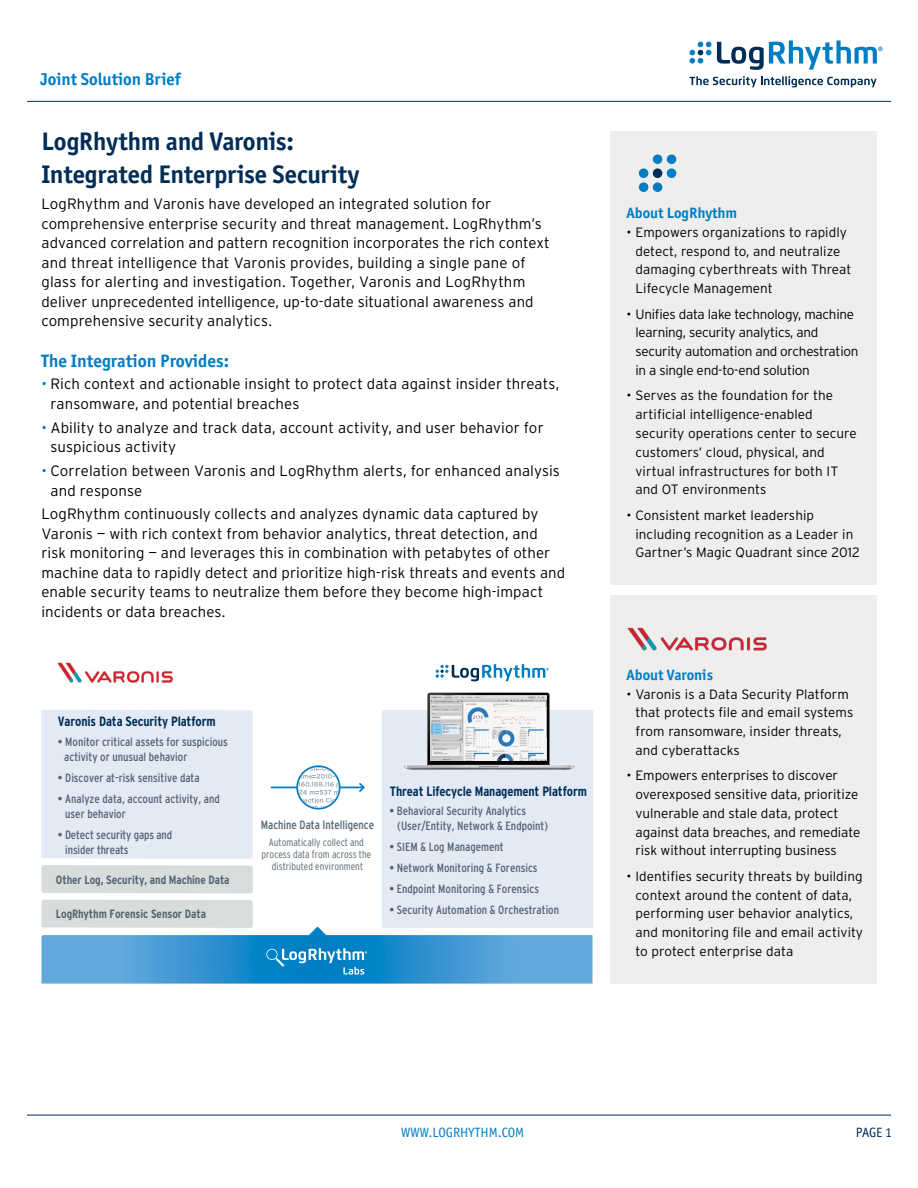
<style>
.page{position:relative;width:918px;height:1188px;background:#fff}
.page>*{position:absolute;margin:0;border:0;box-sizing:border-box;transform-origin:0 0}
.t1{font:700 25.5px/32.8px "Officina Sans ITC Std";letter-spacing:-.01em;color:#002d56}
.t2{font:700 18px "Officina Sans ITC Std";color:#007dc3}
.t3{font:700 17.25px "Officina Sans ITC Std";color:#007dc3}
.t4{font:300 15px/19.5px "Interstate";letter-spacing:.005em;color:#000}
.t5{font:700 15px "Officina Sans ITC Std";color:#007dc3}
.t6{font:300 13.5px/18.8px "Interstate";color:#000}
.t7{font:300 13.5px/18.8px "Interstate";letter-spacing:-.02em;color:#000}
.t8{font:700 condensed 13.5px "Interstate";letter-spacing:-.01em;color:#002d56}
.t9{font:13.5px "Officina Sans ITC Std";color:#007dc3}
.t10{font:13.5px "Officina Sans ITC Std";color:#002d56}
.t11{font:condensed 12px/15px "Interstate";color:#546571}
.t12{font:700 condensed 12px "Interstate";letter-spacing:-.005em;color:#546571}
.t13{font:300 condensed 10.5px/12px "Interstate";color:#546571;text-align:center}
.s1{color:#007dc3}
</style>
<div class="page">
<hr style="left:27px;top:101px;width:864px;height:1px;background:#002d56">
<hr style="left:27px;top:1115px;width:864px;height:1px;background:#002d56">
<svg style="left:690px;top:42px;width:21px;height:22px"></svg>
<svg style="left:690px;top:76px;width:187px;height:11px"></svg>
<svg style="left:717px;top:41px;width:166px;height:29px"></svg>
<div style="left:41px;top:710px;width:212px;height:149px;background:#e3eaf6"></div>
<div style="left:41px;top:865px;width:212px;height:28px;background:#d8dcdb"></div>
<div style="left:382px;top:710px;width:210px;height:190px;background:#e3eaf6"></div>
<svg style="left:436px;top:664px;width:113px;height:17px"></svg>
<hr style="left:271px;top:787px;width:93px;height:1px;background:#007dc3">
<svg style="left:358px;top:783px;width:7px;height:9px"></svg>
<svg style="left:296px;top:765px;width:45px;height:45px"></svg>
<svg style="left:41px;top:900px;width:551px;height:84px"></svg>
<svg style="left:427px;top:693px;width:122px;height:71px"></svg>
<img style="left:404px;top:764px;width:170px;height:6px">
<img style="left:431px;top:696px;width:115px;height:64px">
<img style="left:57px;top:662px;width:116px;height:21px">
<div style="left:610px;top:132px;width:268px;height:852px;background:#efeeed"></div>
<div style="left:609px;top:585px;width:269px;height:10px;background:#fff"></div>
<img style="left:627px;top:627px;width:140px;height:24px">
<div style="left:653px;top:182px;width:9px;height:10px;background:#007dc3;border-radius:50%"></div>
<div style="left:667px;top:168px;width:9px;height:10px;background:#007dc3;border-radius:50%"></div>
<div style="left:639px;top:182px;width:9px;height:10px;background:#007dc3;border-radius:50%"></div>
<div style="left:667px;top:154px;width:9px;height:10px;background:#007dc3;border-radius:50%"></div>
<div style="left:639px;top:168px;width:9px;height:10px;background:#007dc3;border-radius:50%"></div>
<div style="left:653px;top:154px;width:9px;height:10px;background:#007dc3;border-radius:50%"></div>
<div style="left:653px;top:168px;width:9px;height:10px;background:#002d56;border-radius:50%"></div>
<p class="t3" style="left:40px;top:68px;width:142px">Joint Solution Brief</p>
<h1 class="t1" style="left:41px;top:125px;width:319px">LogRhythm and Varonis:<br>Integrated Enterprise Security</h1>
<p class="t4" style="left:41px;top:194px;width:510px">LogRhythm and Varonis have developed an integrated solution for comprehensive enterprise security and threat management. LogRhythm’s advanced correlation and pattern recognition incorporates the rich context and threat intelligence that Varonis provides, building a single pane of glass for alerting and investigation. Together, Varonis and LogRhythm deliver unprecedented intelligence, up-to-date situational awareness and comprehensive security analytics.</p>
<p class="t2" style="left:41px;top:350px;width:189px">The Integration Provides:</p>
<p class="t4" style="left:50px;top:374px;width:510px;text-indent:-9px"><span class="s1">•</span> Rich context and actionable insight to protect data against insider threats, ransomware, and potential breaches</p>
<p class="t4" style="left:50px;top:418px;width:495px;text-indent:-9px"><span class="s1">•</span> Ability to analyze and track data, account activity, and user behavior for suspicious activity</p>
<p class="t4" style="left:50px;top:461px;width:511px;text-indent:-9px"><span class="s1">•</span> Correlation between Varonis and LogRhythm alerts, for enhanced analysis and response</p>
<p class="t4" style="left:41px;top:504px;width:525px">LogRhythm continuously collects and analyzes dynamic data captured by Varonis -— with rich context from behavior analytics, threat detection, and risk monitoring — and leverages this in combination with petabytes of other machine data to rapidly detect and prioritize high-risk threats and events and enable security teams to neutralize them before they become high-impact incidents or data breaches.</p>
<p class="t8" style="left:58px;top:714px;width:159px">Varonis Data Security Platform</p>
<p class="t11" style="left:64px;top:734px;width:165px;text-indent:-6px">• Monitor critical assets for suspicious activity or unusual behavior</p>
<p class="t11" style="left:58px;top:770px;width:143px">• Discover at-risk sensitive data</p>
<p class="t11" style="left:65px;top:791px;width:156px;text-indent:-7px">• Analyze data, account activity, and user behavior</p>
<p class="t11" style="left:65px;top:827px;width:108px;text-indent:-7px">• Detect security gaps and insider threats</p>
<p class="t12" style="left:56px;top:873px;width:175px">Other Log, Security, and Machine Data</p>
<p class="t12" style="left:56px;top:907px;width:152px">LogRhythm Forensic Sensor Data</p>
<p class="t11" style="left:261px;top:818px;width:115px">Machine Data Intelligence</p>
<p class="t13" style="left:262px;top:837px;width:111px">Automatically collect and process data from across the distributed environment</p>
<p class="t8" style="left:390px;top:783px;width:199px">Threat Lifecycle Management Platform</p>
<p class="t11" style="left:397px;top:804px;width:152px;text-indent:-8px">• Behavioral Security Analytics (User/Entity, Network &amp; Endpoint)</p>
<p class="t11" style="left:389px;top:840px;width:116px">• SIEM &amp; Log Management</p>
<p class="t11" style="left:389px;top:861px;width:150px">• Network Monitoring &amp; Forensics</p>
<p class="t11" style="left:389px;top:882px;width:151px">• Endpoint Monitoring &amp; Forensics</p>
<p class="t11" style="left:389px;top:903px;width:171px">• Security Automation &amp; Orchestration</p>
<p class="t5" style="left:626px;top:204px;width:112px">About LogRhythm</p>
<p class="t6" style="left:635px;top:223px;width:218px;text-indent:-9px">• Empowers organizations to rapidly detect, respond to, and neutralize damaging cyberthreats with Threat<br>Lifecycle Management</p>
<p class="t7" style="left:635px;top:304px;width:225px;text-indent:-9px">• Unifies data lake technology, machine learning, security analytics, and security automation and orchestration in a single end-to-end solution</p>
<p class="t6" style="left:635px;top:386px;width:223px;text-indent:-9px">• Serves as the foundation for the artificial intelligence-enabled security operations center to secure customers’ cloud, physical, and virtual infrastructures for both IT and OT environments</p>
<p class="t6" style="left:635px;top:506px;width:226px;text-indent:-9px">• Consistent market leadership including recognition as a Leader in<br>Gartner’s Magic Quadrant since 2012</p>
<p class="t5" style="left:626px;top:665px;width:88px">About Varonis</p>
<p class="t6" style="left:635px;top:684px;width:219px;text-indent:-9px">• Varonis is a Data Security Platform that protects file and email systems from ransomware, insider threats, and cyberattacks</p>
<p class="t6" style="left:635px;top:766px;width:226px;text-indent:-9px">• Empowers enterprises to discover overexposed sensitive data, prioritize vulnerable and stale data, protect against data breaches, and remediate risk without interrupting business</p>
<p class="t6" style="left:635px;top:867px;width:229px;text-indent:-9px">• Identifies security threats by building context around the content of data, performing user behavior analytics, and monitoring file and email activity to protect enterprise data</p>
<p class="t9" style="left:401px;top:1125px;width:125px">WWW.LOGRHYTHM.COM</p>
<p class="t10" style="left:856px;top:1125px;width:38px">PAGE 1</p>
</div>
